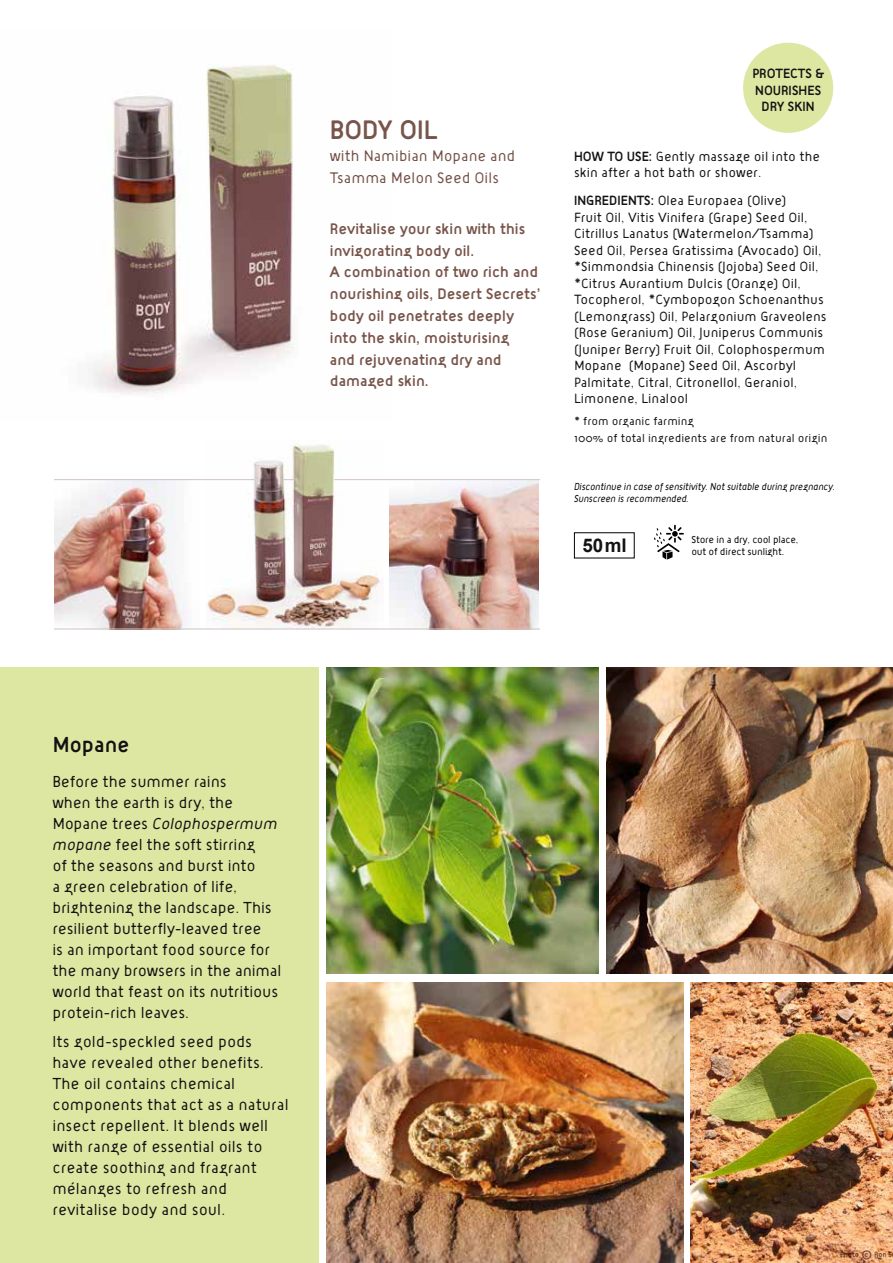
<style>
.page{position:relative;width:893px;height:1263px;background:#fff}
.page>*{position:absolute;margin:0;border:0;box-sizing:border-box;transform-origin:0 0}
.t1{font:27.75px "Target";color:#78554b}
.t2{font:22.5px "Target";color:#131214}
.t3{font:700 18.75px "Arial";color:#131214}
.t4{font:300 16.5px/21px "Target";letter-spacing:-.01em;color:#131214}
.t5{font:15.9px/21.8px "Target";color:#78554b}
.t6{font:300 15.9px/21.8px "Target";color:#755147}
.t7{font:300 13.8px/16.5px "Target";color:#131214}
.t8{font:13.8px/16.5px "Target";color:#131214;text-align:center}
.t9{font:300 12px/17.7px "Target";color:#131214}
.t10{font:italic 300 10.5px/12px "Target";letter-spacing:-.02em;color:#000;scale:.92 1}
.t11{font:300 10.5px/12px "Target";letter-spacing:-.02em;color:#000}
.s1{font-weight:400}
.s2{font-style:italic}
</style>
<div class="page">
<img style="left:90px;top:64px;width:204px;height:330px">
<img style="left:207px;top:440px;width:177px;height:189px">
<img style="left:54px;top:480px;width:146px;height:149px">
<img style="left:390px;top:480px;width:149px;height:149px">
<svg style="left:654px;top:525px;width:30px;height:35px"></svg>
<hr style="left:54px;top:479px;width:200px;height:1px;background:#d1c5c0">
<hr style="left:54px;top:629px;width:486px;height:1px;background:#d1c5c0">
<hr style="left:334px;top:479px;width:206px;height:1px;background:#d1c5c0">
<div style="left:0;top:668px;width:319px;height:595px;background:#dee7a1"></div>
<img style="left:326px;top:668px;width:272px;height:306px">
<img style="left:326px;top:982px;width:357px;height:281px">
<img style="left:607px;top:668px;width:286px;height:306px">
<img style="left:690px;top:982px;width:203px;height:281px">
<div style="left:743px;top:43px;width:90px;height:90px;background:#dee7a1;border-radius:50%"></div>
<h1 class="t1" style="left:330px;top:113px;width:109px">BODY OIL</h1>
<p class="t6" style="left:330px;top:144px;width:187px">with Namibian Mopane and<br>Tsamma Melon Seed Oils</p>
<p class="t5" style="left:330px;top:217px;width:212px">Revitalise your skin with this invigorating body oil.<br>A combination of two rich and nourishing oils, Desert Secrets’ body oil penetrates deeply into the skin, moisturising<br>and rejuvenating dry and damaged skin.</p>
<p class="t8" style="left:752px;top:65px;width:73px">PROTECTS &amp;<br>NOURISHES<br>DRY SKIN</p>
<p class="t7" style="left:574px;top:148px;width:247px"><span class="s1">HOW TO USE:</span> Gently massage oil into the skin after a hot bath or shower.</p>
<p class="t7" style="left:574px;top:192px;width:254px"><span class="s1">INGREDIENTS:</span> Olea Europaea (Olive)<br>Fruit Oil, Vitis Vinifera (Grape) Seed Oil, Citrillus Lanatus (Watermelon/Tsamma)<br>Seed Oil, Persea Gratissima (Avocado) Oil, *Simmondsia Chinensis (Jojoba) Seed Oil, *Citrus Aurantium Dulcis (Orange) Oil, Tocopherol, *Cymbopogon Schoenanthus (Lemongrass) Oil, Pelargonium Graveolens (Rose Geranium) Oil, Juniperus Communis (Juniper Berry) Fruit Oil, Colophospermum Mopane (Mopane) Seed Oil, Ascorbyl Palmitate, Citral, Citronellol, Geraniol, Limonene, Linalool</p>
<p class="t9" style="left:574px;top:411px;width:255px">* from organic farming<br>100% of total ingredients are from natural origin</p>
<p class="t10" style="left:574px;top:480px;width:285px">Discontinue in case of sensitivity. Not suitable during pregnancy.<br>Sunscreen is recommended.</p>
<p class="t3" style="left:582px;top:533px;width:46px">50 ml</p>
<p class="t11" style="left:691px;top:533px;width:108px">Store in a dry, cool place, out of direct sunlight.</p>
<h2 class="t2" style="left:52px;top:731px;width:79px">Mopane</h2>
<p class="t4" style="left:52px;top:770px;width:231px">Before the summer rains<br>when the earth is dry, the<br>Mopane trees <span class="s2">Colophospermum mopane</span> feel the soft stirring<br>of the seasons and burst into<br>a green celebration of life, brightening the landscape. This resilient butterfly-leaved tree<br>is an important food source for the many browsers in the animal world that feast on its nutritious protein-rich leaves.</p>
<p class="t4" style="left:52px;top:1031px;width:238px">Its gold-speckled seed pods have revealed other benefits.<br>The oil contains chemical components that act as a natural insect repellent. It blends well with range of essential oils to create soothing and fragrant mélanges to refresh and revitalise body and soul.</p>
</div>
